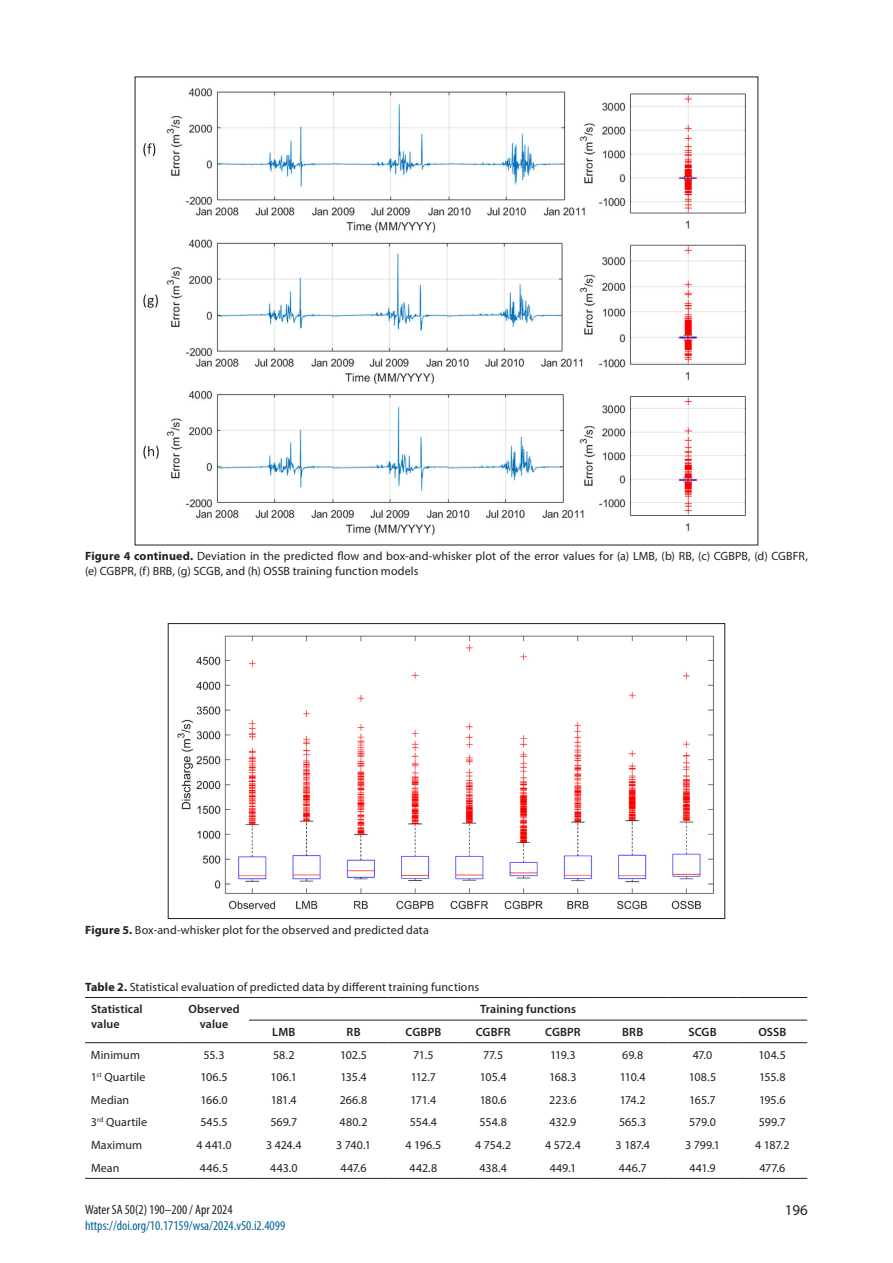
<style>
.page{position:relative;width:893px;height:1263px;background:#fff}
.page>*{position:absolute;margin:0;border:0;box-sizing:border-box;transform-origin:0 0}
.t1{font:15px "Myriad Pro";color:#231f20}
.t2{font:condensed 13.5px "Myriad Pro";color:#056199}
.t3{font:condensed 13.5px "Myriad Pro";color:#231f20}
.Text{font:12px/15px "Myriad Pro";letter-spacing:.005em;color:#231f20}
.Heading{font:600 12px/15px "Myriad Pro";letter-spacing:.01em;color:#231f20}
.s1{font-weight:700}
</style>
<div class="page">
<hr style="left:85px;top:1178px;width:94px;height:1px;background:#231f20">
<hr style="left:179px;top:1178px;width:70px;height:1px;background:#231f20">
<hr style="left:249px;top:1178px;width:70px;height:1px;background:#231f20">
<hr style="left:319px;top:1178px;width:69px;height:1px;background:#231f20">
<hr style="left:388px;top:1178px;width:70px;height:1px;background:#231f20">
<hr style="left:458px;top:1178px;width:70px;height:1px;background:#231f20">
<hr style="left:528px;top:1178px;width:70px;height:1px;background:#231f20">
<hr style="left:598px;top:1178px;width:70px;height:1px;background:#231f20">
<hr style="left:668px;top:1178px;width:69px;height:1px;background:#231f20">
<hr style="left:737px;top:1178px;width:70px;height:1px;background:#231f20">
<hr style="left:85px;top:997px;width:94px;height:1px;background:#231f20">
<hr style="left:179px;top:997px;width:70px;height:1px;background:#231f20">
<hr style="left:85px;top:1042px;width:94px;height:1px;background:#231f20">
<hr style="left:179px;top:1042px;width:70px;height:1px;background:#231f20">
<hr style="left:249px;top:997px;width:70px;height:1px;background:#231f20">
<hr style="left:319px;top:997px;width:69px;height:1px;background:#231f20">
<hr style="left:388px;top:997px;width:70px;height:1px;background:#231f20">
<hr style="left:458px;top:997px;width:70px;height:1px;background:#231f20">
<hr style="left:528px;top:997px;width:70px;height:1px;background:#231f20">
<hr style="left:598px;top:997px;width:70px;height:1px;background:#231f20">
<hr style="left:668px;top:997px;width:69px;height:1px;background:#231f20">
<hr style="left:737px;top:997px;width:70px;height:1px;background:#231f20">
<hr style="left:249px;top:1020px;width:70px;height:1px;background:#231f20">
<hr style="left:319px;top:1020px;width:69px;height:1px;background:#231f20">
<hr style="left:388px;top:1020px;width:70px;height:1px;background:#231f20">
<hr style="left:458px;top:1020px;width:70px;height:1px;background:#231f20">
<hr style="left:528px;top:1020px;width:70px;height:1px;background:#231f20">
<hr style="left:598px;top:1020px;width:70px;height:1px;background:#231f20">
<hr style="left:668px;top:1020px;width:69px;height:1px;background:#231f20">
<hr style="left:737px;top:1020px;width:70px;height:1px;background:#231f20">
<hr style="left:249px;top:1042px;width:70px;height:1px;background:#231f20">
<hr style="left:319px;top:1042px;width:69px;height:1px;background:#231f20">
<hr style="left:388px;top:1042px;width:70px;height:1px;background:#231f20">
<hr style="left:458px;top:1042px;width:70px;height:1px;background:#231f20">
<hr style="left:528px;top:1042px;width:70px;height:1px;background:#231f20">
<hr style="left:598px;top:1042px;width:70px;height:1px;background:#231f20">
<hr style="left:668px;top:1042px;width:69px;height:1px;background:#231f20">
<hr style="left:737px;top:1042px;width:70px;height:1px;background:#231f20">
<img style="left:177px;top:635px;width:537px;height:275px">
<div style="left:168px;top:623px;width:557px;height:296px;border:1px solid #231f20"></div>
<img style="left:143px;top:88px;width:603px;height:448px">
<p class="Text" style="left:85px;top:549px;width:724px"><span class="s1">Figure 4 continued.</span> Deviation in the predicted flow and box-and-whisker plot of the error values for (a) LMB, (b) RB, (c) CGBPB, (d) CGBFR, (e) CGBPR, (f) BRB, (g) SCGB, and (h) OSSB training function models</p>
<p class="Text" style="left:85px;top:922px;width:345px"><span class="s1">Figure 5.</span> Box-and-whisker plot for the observed and predicted data</p>
<p class="Text" style="left:85px;top:979px;width:396px"><span class="s1">Table 2.</span> Statistical evaluation of predicted data by different training functions</p>
<p class="Heading" style="left:91px;top:1001px;width:53px">Statistical value</p>
<p class="Heading" style="left:188px;top:1001px;width:53px;text-align:center">Observed value</p>
<p class="Heading" style="left:480px;top:1001px;width:97px">Training functions</p>
<p class="Heading" style="left:272px;top:1024px;width:25px">LMB</p>
<p class="Heading" style="left:347px;top:1024px;width:15px">RB</p>
<p class="Heading" style="left:406px;top:1024px;width:37px">CGBPB</p>
<p class="Heading" style="left:476px;top:1024px;width:36px">CGBFR</p>
<p class="Heading" style="left:545px;top:1024px;width:37px">CGBPR</p>
<p class="Heading" style="left:622px;top:1024px;width:22px">BRB</p>
<p class="Heading" style="left:688px;top:1024px;width:30px">SCGB</p>
<p class="Heading" style="left:758px;top:1024px;width:29px">OSSB</p>
<p class="Text" style="left:91px;top:1047px;width:51px">Minimum</p>
<p class="Text" style="left:204px;top:1047px;width:23px">55.3</p>
<p class="Text" style="left:273px;top:1047px;width:23px">58.2</p>
<p class="Text" style="left:340px;top:1047px;width:28px">102.5</p>
<p class="Text" style="left:413px;top:1047px;width:22px">71.5</p>
<p class="Text" style="left:483px;top:1047px;width:22px">77.5</p>
<p class="Text" style="left:550px;top:1047px;width:27px">119.3</p>
<p class="Text" style="left:622px;top:1047px;width:22px">69.8</p>
<p class="Text" style="left:693px;top:1047px;width:21px">47.0</p>
<p class="Text" style="left:759px;top:1047px;width:29px">104.5</p>
<p class="Text" style="left:91px;top:1069px;width:56px">1<sup>st</sup> Quartile</p>
<p class="Text" style="left:200px;top:1069px;width:29px">106.5</p>
<p class="Text" style="left:271px;top:1069px;width:28px">106.1</p>
<p class="Text" style="left:340px;top:1069px;width:28px">135.4</p>
<p class="Text" style="left:411px;top:1069px;width:27px">112.7</p>
<p class="Text" style="left:480px;top:1069px;width:28px">105.4</p>
<p class="Text" style="left:549px;top:1069px;width:29px">168.3</p>
<p class="Text" style="left:620px;top:1069px;width:27px">110.4</p>
<p class="Text" style="left:689px;top:1069px;width:29px">108.5</p>
<p class="Text" style="left:759px;top:1069px;width:28px">155.8</p>
<p class="Text" style="left:91px;top:1092px;width:40px">Median</p>
<p class="Text" style="left:201px;top:1092px;width:29px">166.0</p>
<p class="Text" style="left:271px;top:1092px;width:27px">181.4</p>
<p class="Text" style="left:340px;top:1092px;width:29px">266.8</p>
<p class="Text" style="left:411px;top:1092px;width:27px">171.4</p>
<p class="Text" style="left:480px;top:1092px;width:28px">180.6</p>
<p class="Text" style="left:549px;top:1092px;width:29px">223.6</p>
<p class="Text" style="left:620px;top:1092px;width:28px">174.2</p>
<p class="Text" style="left:689px;top:1092px;width:28px">165.7</p>
<p class="Text" style="left:759px;top:1092px;width:28px">195.6</p>
<p class="Text" style="left:91px;top:1114px;width:58px">3<sup>rd</sup> Quartile</p>
<p class="Text" style="left:200px;top:1114px;width:29px">545.5</p>
<p class="Text" style="left:270px;top:1114px;width:28px">569.7</p>
<p class="Text" style="left:340px;top:1114px;width:29px">480.2</p>
<p class="Text" style="left:410px;top:1114px;width:29px">554.4</p>
<p class="Text" style="left:479px;top:1114px;width:29px">554.8</p>
<p class="Text" style="left:550px;top:1114px;width:28px">432.9</p>
<p class="Text" style="left:619px;top:1114px;width:29px">565.3</p>
<p class="Text" style="left:689px;top:1114px;width:28px">579.0</p>
<p class="Text" style="left:759px;top:1114px;width:28px">599.7</p>
<p class="Text" style="left:91px;top:1137px;width:53px">Maximum</p>
<p class="Text" style="left:196px;top:1137px;width:37px">4 441.0</p>
<p class="Text" style="left:266px;top:1137px;width:37px">3 424.4</p>
<p class="Text" style="left:336px;top:1137px;width:36px">3 740.1</p>
<p class="Text" style="left:405px;top:1137px;width:37px">4 196.5</p>
<p class="Text" style="left:475px;top:1137px;width:38px">4 754.2</p>
<p class="Text" style="left:545px;top:1137px;width:37px">4 572.4</p>
<p class="Text" style="left:616px;top:1137px;width:36px">3 187.4</p>
<p class="Text" style="left:685px;top:1137px;width:36px">3 799.1</p>
<p class="Text" style="left:755px;top:1137px;width:36px">4 187.2</p>
<p class="Text" style="left:91px;top:1160px;width:30px">Mean</p>
<p class="Text" style="left:200px;top:1160px;width:30px">446.5</p>
<p class="Text" style="left:270px;top:1160px;width:29px">443.0</p>
<p class="Text" style="left:340px;top:1160px;width:28px">447.6</p>
<p class="Text" style="left:410px;top:1160px;width:29px">442.8</p>
<p class="Text" style="left:480px;top:1160px;width:29px">438.4</p>
<p class="Text" style="left:550px;top:1160px;width:28px">449.1</p>
<p class="Text" style="left:619px;top:1160px;width:29px">446.7</p>
<p class="Text" style="left:689px;top:1160px;width:28px">441.9</p>
<p class="Text" style="left:759px;top:1160px;width:27px">477.6</p>
<p class="t3" style="left:85px;top:1201px;width:149px">Water SA 50(2) 190–200 / Apr 2024</p>
<p class="t1" style="left:785px;top:1200px;width:25px">196</p>
<p class="t2" style="left:85px;top:1217px;width:202px">https://doi.org/10.17159/wsa/2024.v50.i2.4099</p>
</div>
